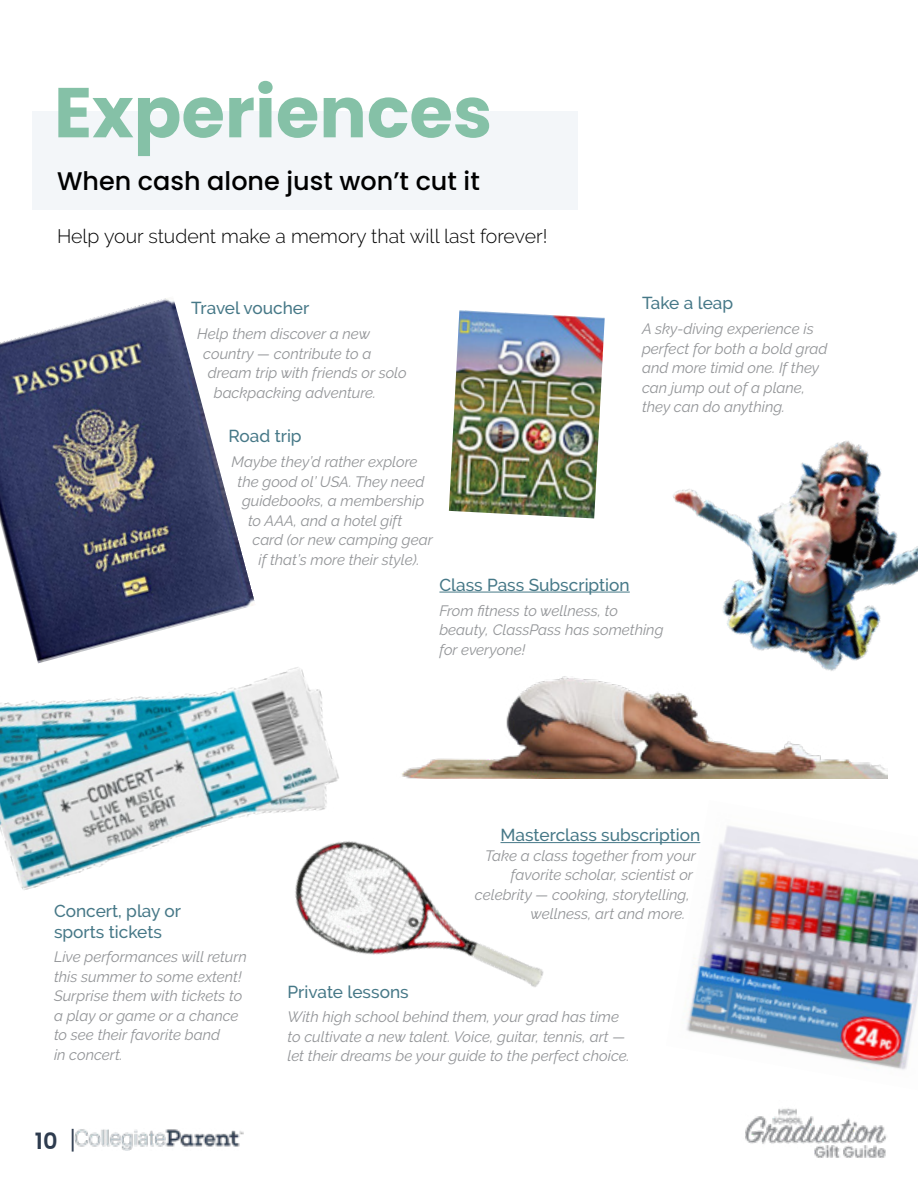
<style>
.page{position:relative;width:918px;height:1188px;background:#fff}
.page>*{position:absolute;margin:0;border:0;box-sizing:border-box;transform-origin:0 0}
.t1{font:700 70.5px "Poppins";color:#85c1a7}
.t2{font:500 25.5px "Poppins";color:#000}
.t3{font:600 22.5px "Poppins";color:#2e3c4f}
.t4{font:300 19.5px "Raleway";color:#000}
.t5{font:500 17.25px "Raleway";color:#467887}
.t6{font:italic 15px/19.5px "Raleway";color:#939598}
.s1{font-weight:300;font-size:25.5px}
</style>
<div class="page">
<img style="left:75px;top:1129px;width:168px;height:22px">
<img style="left:745px;top:1108px;width:142px;height:50px">
<div style="left:32px;top:111px;width:546px;height:99px;background:#f3f6f9"></div>
<img style="left:666px;top:826px;width:252px;height:244px">
<img style="left:0;top:663px;width:339px;height:227px">
<hr style="left:501px;top:842px;width:199px;height:1px;background:#467887">
<img style="left:0;top:298px;width:255px;height:365px">
<img style="left:449px;top:310px;width:156px;height:208px">
<img style="left:673px;top:441px;width:245px;height:209px">
<img style="left:275px;top:783px;width:278px;height:204px">
<img style="left:401px;top:650px;width:487px;height:128px">
<hr style="left:439px;top:592px;width:191px;height:1px;background:#467887">
<h1 class="t1" style="left:54px;top:72px;width:440px">Experiences</h1>
<h2 class="t2" style="left:57px;top:167px;width:424px">When cash alone just won’t cut it</h2>
<h3 class="t4" style="left:57px;top:224px;width:492px">Help your student make a memory that will last forever!</h3>
<p class="t5" style="left:191px;top:298px;width:120px">Travel voucher</p>
<p class="t6" style="left:197px;top:324px;width:174px">Help them discover a new</p>
<p class="t6" style="left:203px;top:344px;width:170px">country — contribute to a</p>
<p class="t6" style="left:208px;top:363px;width:201px">dream trip with friends or solo</p>
<p class="t6" style="left:214px;top:383px;width:164px">backpacking adventure.</p>
<p class="t5" style="left:229px;top:426px;width:75px">Road trip</p>
<p class="t6" style="left:232px;top:452px;width:188px">Maybe they’d rather explore</p>
<p class="t6" style="left:238px;top:472px;width:188px">the good ol’ USA. They need</p>
<p class="t6" style="left:242px;top:491px;width:184px">guidebooks, a membership</p>
<p class="t6" style="left:248px;top:511px;width:156px">to AAA, and a hotel gift</p>
<p class="t6" style="left:253px;top:530px;width:182px">card (or new camping gear</p>
<p class="t6" style="left:259px;top:550px;width:163px">if that’s more their style).</p>
<p class="t5" style="left:642px;top:293px;width:93px">Take a leap</p>
<p class="t6" style="left:642px;top:319px;width:187px">A sky-diving experience is perfect for both a bold grad and more timid one. If they can jump out of a plane, they can do anything.</p>
<p class="t5" style="left:439px;top:575px;width:192px">Class Pass Subscription</p>
<p class="t6" style="left:439px;top:601px;width:226px">From fitness to wellness, to beauty, ClassPass has something for everyone!</p>
<p class="t5" style="left:501px;top:825px;width:201px">Masterclass subscription</p>
<p class="t6" style="left:485px;top:846px;width:213px">Take a class together from your</p>
<p class="t6" style="left:511px;top:865px;width:184px">favorite scholar, scientist or</p>
<p class="t6" style="left:475px;top:885px;width:216px">celebrity — cooking, storytelling,</p>
<p class="t5" style="left:54px;top:901px;width:129px">Concert, play or</p>
<p class="t6" style="left:531px;top:904px;width:156px">wellness, art and more.</p>
<p class="t5" style="left:54px;top:922px;width:109px">sports tickets</p>
<p class="t6" style="left:54px;top:947px;width:194px">Live performances will return this summer to some extent!<br>Surprise them with tickets to a play or game or a chance to see their favorite band<br>in concert.</p>
<p class="t5" style="left:287px;top:982px;width:123px">Private lessons</p>
<p class="t6" style="left:287px;top:1007px;width:344px">With high school behind them, your grad has time to cultivate a new talent. Voice, guitar, tennis, art — let their dreams be your guide to the perfect choice.</p>
<h3 class="t3" style="left:35px;top:1128px;width:43px">10 <span class="s1">|</span></h3>
</div>
